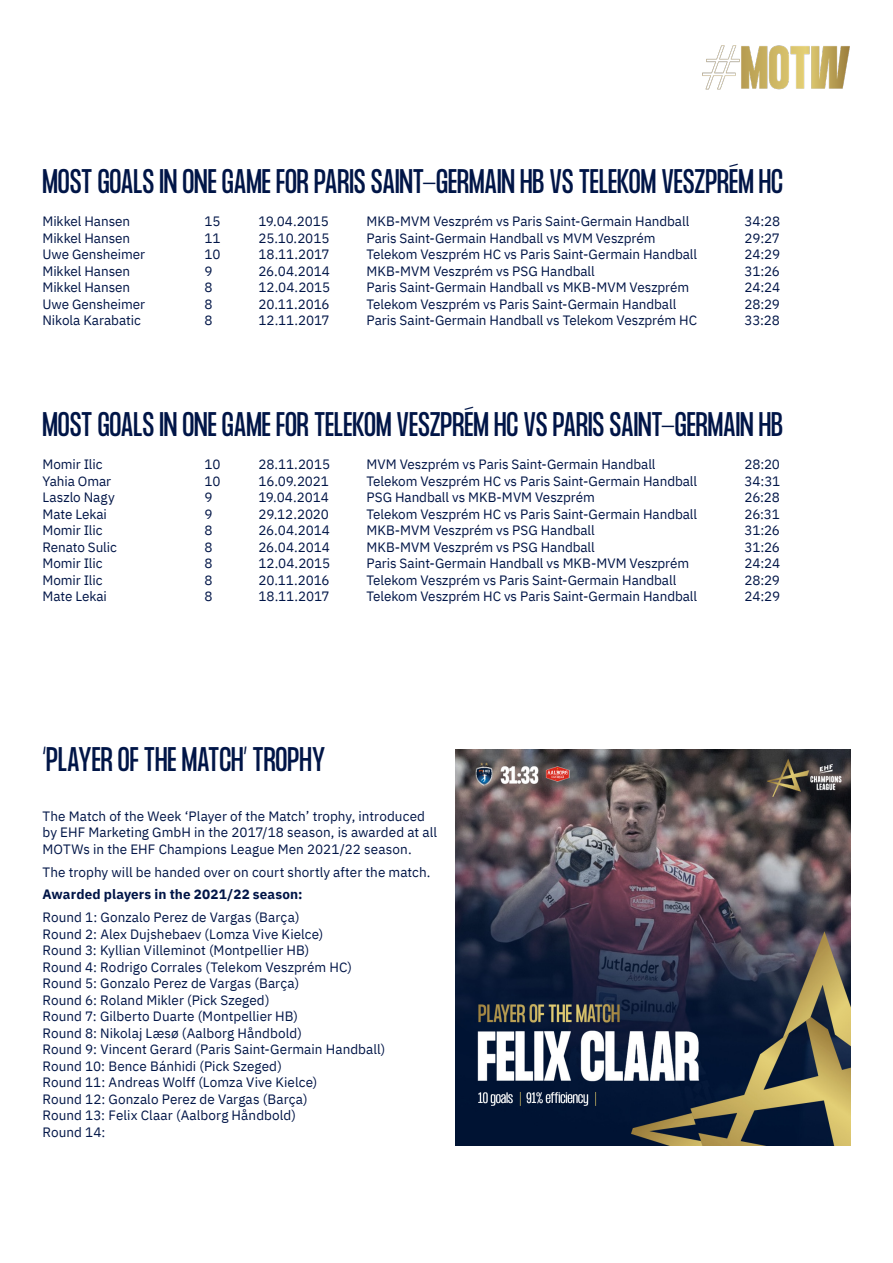
<style>
.page{position:relative;width:893px;height:1263px;background:#fff}
.page>*{position:absolute;margin:0;border:0;box-sizing:border-box;transform-origin:0 0}
.Body{font:30px "Formula Condensed";color:#001547}
.Body_Body{font:30px "Formula Condensed";letter-spacing:-.005em;color:#001547}
.Body-2{font:13.5px "IBM Plex Sans";letter-spacing:-.005em;color:#001547}
.Body_Body-2{font:13.5px/16.5px "IBM Plex Sans";letter-spacing:.005em;color:#001547}
.Body_Body-3{font:700 13.5px "IBM Plex Sans";letter-spacing:.01em;color:#001547}
</style>
<div class="page">
<img style="left:702px;top:45px;width:148px;height:45px">
<img style="left:455px;top:750px;width:395px;height:395px">
<p class="Body" style="left:43px;top:163px;width:742px">MOST GOALS IN ONE GAME FOR PARIS SAINT-GERMAIN HB VS TELEKOM VESZPRÉM HC</p>
<p class="Body-2" style="left:43px;top:211px;width:89px">Mikkel Hansen</p>
<p class="Body-2" style="left:205px;top:211px;width:18px">15</p>
<p class="Body-2" style="left:259px;top:211px;width:72px">19.04.2015</p>
<p class="Body-2" style="left:367px;top:211px;width:324px">MKB-MVM Veszprém vs Paris Saint-Germain Handball</p>
<p class="Body-2" style="left:745px;top:211px;width:37px">34:28</p>
<p class="Body-2" style="left:43px;top:227px;width:89px">Mikkel Hansen</p>
<p class="Body-2" style="left:205px;top:227px;width:18px">11</p>
<p class="Body-2" style="left:259px;top:227px;width:72px">25.10.2015</p>
<p class="Body-2" style="left:367px;top:227px;width:291px">Paris Saint-Germain Handball vs MVM Veszprém</p>
<p class="Body-2" style="left:745px;top:227px;width:37px">29:27</p>
<p class="Body-2" style="left:43px;top:244px;width:104px">Uwe Gensheimer</p>
<p class="Body-2" style="left:205px;top:244px;width:17px">10</p>
<p class="Body-2" style="left:259px;top:244px;width:73px">18.11.2017</p>
<p class="Body-2" style="left:367px;top:244px;width:332px">Telekom Veszprém HC vs Paris Saint-Germain Handball</p>
<p class="Body-2" style="left:745px;top:244px;width:37px">24:29</p>
<p class="Body-2" style="left:43px;top:260px;width:89px">Mikkel Hansen</p>
<p class="Body-2" style="left:205px;top:260px;width:10px">9</p>
<p class="Body-2" style="left:259px;top:260px;width:73px">26.04.2014</p>
<p class="Body-2" style="left:367px;top:260px;width:230px">MKB-MVM Veszprém vs PSG Handball</p>
<p class="Body-2" style="left:745px;top:260px;width:37px">31:26</p>
<p class="Body-2" style="left:43px;top:277px;width:89px">Mikkel Hansen</p>
<p class="Body-2" style="left:205px;top:277px;width:10px">8</p>
<p class="Body-2" style="left:259px;top:277px;width:73px">12.04.2015</p>
<p class="Body-2" style="left:367px;top:277px;width:324px">Paris Saint-Germain Handball vs MKB-MVM Veszprém</p>
<p class="Body-2" style="left:745px;top:277px;width:37px">24:24</p>
<p class="Body-2" style="left:43px;top:293px;width:104px">Uwe Gensheimer</p>
<p class="Body-2" style="left:205px;top:293px;width:10px">8</p>
<p class="Body-2" style="left:259px;top:293px;width:73px">20.11.2016</p>
<p class="Body-2" style="left:367px;top:293px;width:311px">Telekom Veszprém vs Paris Saint-Germain Handball</p>
<p class="Body-2" style="left:745px;top:293px;width:37px">28:29</p>
<p class="Body-2" style="left:43px;top:310px;width:100px">Nikola Karabatic</p>
<p class="Body-2" style="left:205px;top:310px;width:10px">8</p>
<p class="Body-2" style="left:259px;top:310px;width:73px">12.11.2017</p>
<p class="Body-2" style="left:367px;top:310px;width:332px">Paris Saint-Germain Handball vs Telekom Veszprém HC</p>
<p class="Body-2" style="left:745px;top:310px;width:37px">33:28</p>
<p class="Body" style="left:43px;top:406px;width:742px">MOST GOALS IN ONE GAME FOR TELEKOM VESZPRÉM HC VS PARIS SAINT-GERMAIN HB</p>
<p class="Body-2" style="left:43px;top:454px;width:62px">Momir Ilic</p>
<p class="Body-2" style="left:205px;top:454px;width:17px">10</p>
<p class="Body-2" style="left:259px;top:454px;width:73px">28.11.2015</p>
<p class="Body-2" style="left:367px;top:454px;width:291px">MVM Veszprém vs Paris Saint-Germain Handball</p>
<p class="Body-2" style="left:745px;top:454px;width:37px">28:20</p>
<p class="Body-2" style="left:43px;top:470px;width:70px">Yahia Omar</p>
<p class="Body-2" style="left:205px;top:470px;width:17px">10</p>
<p class="Body-2" style="left:259px;top:470px;width:72px">16.09.2021</p>
<p class="Body-2" style="left:367px;top:470px;width:332px">Telekom Veszprém HC vs Paris Saint-Germain Handball</p>
<p class="Body-2" style="left:745px;top:470px;width:37px">34:31</p>
<p class="Body-2" style="left:43px;top:487px;width:74px">Laszlo Nagy</p>
<p class="Body-2" style="left:205px;top:487px;width:10px">9</p>
<p class="Body-2" style="left:259px;top:487px;width:72px">19.04.2014</p>
<p class="Body-2" style="left:367px;top:487px;width:230px">PSG Handball vs MKB-MVM Veszprém</p>
<p class="Body-2" style="left:745px;top:487px;width:37px">26:28</p>
<p class="Body-2" style="left:43px;top:503px;width:66px">Mate Lekai</p>
<p class="Body-2" style="left:205px;top:503px;width:10px">9</p>
<p class="Body-2" style="left:259px;top:503px;width:72px">29.12.2020</p>
<p class="Body-2" style="left:367px;top:503px;width:332px">Telekom Veszprém HC vs Paris Saint-Germain Handball</p>
<p class="Body-2" style="left:745px;top:503px;width:37px">26:31</p>
<p class="Body-2" style="left:43px;top:520px;width:62px">Momir Ilic</p>
<p class="Body-2" style="left:205px;top:520px;width:10px">8</p>
<p class="Body-2" style="left:259px;top:520px;width:73px">26.04.2014</p>
<p class="Body-2" style="left:367px;top:520px;width:230px">MKB-MVM Veszprém vs PSG Handball</p>
<p class="Body-2" style="left:745px;top:520px;width:37px">31:26</p>
<p class="Body-2" style="left:43px;top:536px;width:76px">Renato Sulic</p>
<p class="Body-2" style="left:205px;top:536px;width:10px">8</p>
<p class="Body-2" style="left:259px;top:536px;width:73px">26.04.2014</p>
<p class="Body-2" style="left:367px;top:536px;width:230px">MKB-MVM Veszprém vs PSG Handball</p>
<p class="Body-2" style="left:745px;top:536px;width:37px">31:26</p>
<p class="Body-2" style="left:43px;top:553px;width:62px">Momir Ilic</p>
<p class="Body-2" style="left:205px;top:553px;width:10px">8</p>
<p class="Body-2" style="left:259px;top:553px;width:73px">12.04.2015</p>
<p class="Body-2" style="left:367px;top:553px;width:324px">Paris Saint-Germain Handball vs MKB-MVM Veszprém</p>
<p class="Body-2" style="left:745px;top:553px;width:37px">24:24</p>
<p class="Body-2" style="left:43px;top:569px;width:62px">Momir Ilic</p>
<p class="Body-2" style="left:205px;top:569px;width:10px">8</p>
<p class="Body-2" style="left:259px;top:569px;width:73px">20.11.2016</p>
<p class="Body-2" style="left:367px;top:569px;width:311px">Telekom Veszprém vs Paris Saint-Germain Handball</p>
<p class="Body-2" style="left:745px;top:569px;width:37px">28:29</p>
<p class="Body-2" style="left:43px;top:586px;width:66px">Mate Lekai</p>
<p class="Body-2" style="left:205px;top:586px;width:10px">8</p>
<p class="Body-2" style="left:259px;top:586px;width:73px">18.11.2017</p>
<p class="Body-2" style="left:367px;top:586px;width:332px">Telekom Veszprém HC vs Paris Saint-Germain Handball</p>
<p class="Body-2" style="left:745px;top:586px;width:37px">24:29</p>
<p class="Body_Body" style="left:43px;top:742px;width:284px">‘PLAYER OF THE MATCH’ TROPHY</p>
<p class="Body_Body-2" style="left:43px;top:806px;width:396px">The Match of the Week ‘Player of the Match’ trophy, introduced by EHF Marketing GmbH in the 2017/18 season, is awarded at all<br>MOTWs in the EHF Champions League Men 2021/22 season.</p>
<p class="Body_Body-2" style="left:43px;top:862px;width:390px">The trophy will be handed over on court shortly after the match.</p>
<p class="Body_Body-3" style="left:43px;top:884px;width:262px">Awarded players in the 2021/22 season:</p>
<p class="Body_Body-2" style="left:43px;top:908px;width:344px">Round 1: Gonzalo Perez de Vargas (Barça)<br>Round 2: Alex Dujshebaev (Lomza Vive Kielce)<br>Round 3: Kyllian Villeminot (Montpellier HB)<br>Round 4: Rodrigo Corrales (Telekom Veszprém HC)<br>Round 5: Gonzalo Perez de Vargas (Barça)<br>Round 6: Roland Mikler (Pick Szeged)<br>Round 7: Gilberto Duarte (Montpellier HB)<br>Round 8: Nikolaj Læsø (Aalborg Håndbold)<br>Round 9: Vincent Gerard (Paris Saint-Germain Handball)<br>Round 10: Bence Bánhidi (Pick Szeged)<br>Round 11: Andreas Wolff (Lomza Vive Kielce)<br>Round 12: Gonzalo Perez de Vargas (Barça)<br>Round 13: Felix Claar (Aalborg Håndbold)<br>Round 14:</p>
</div>
